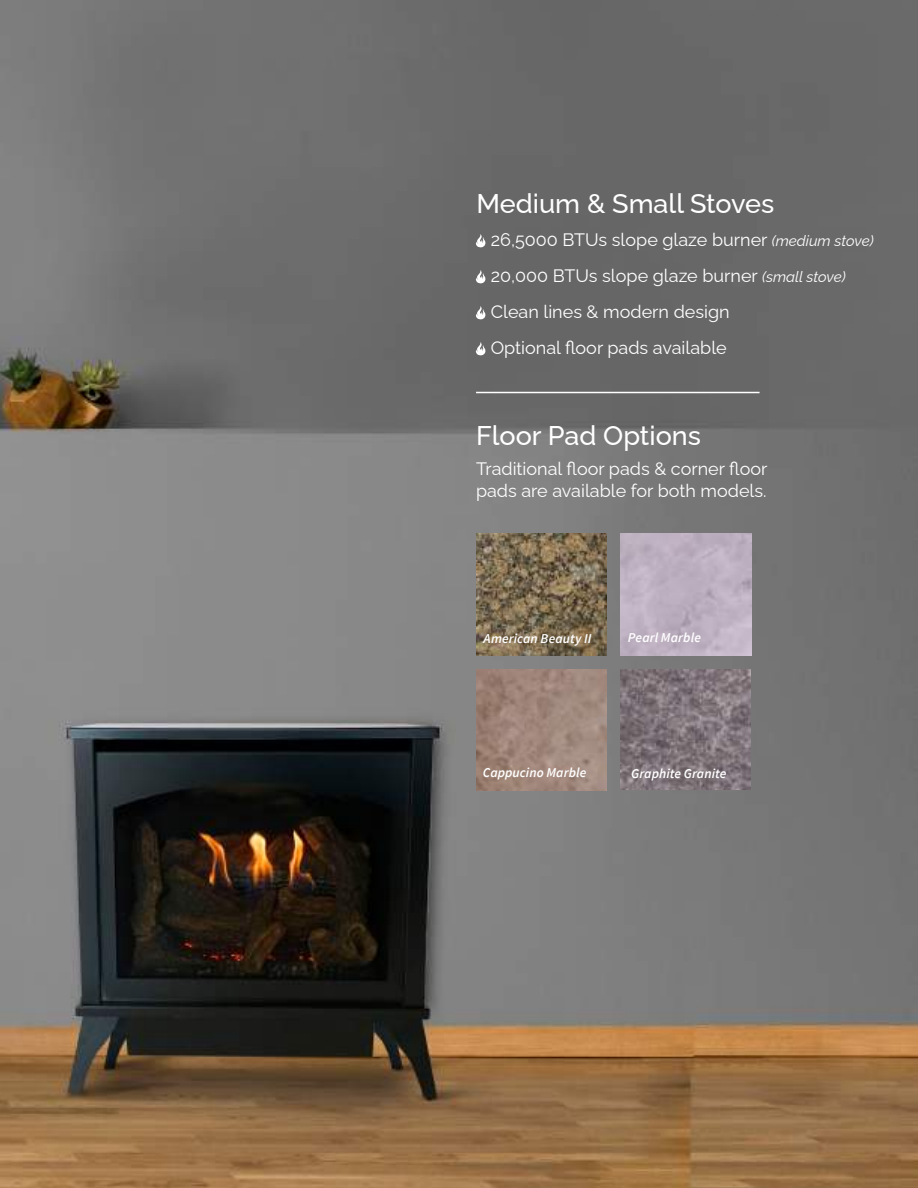
<style>
.page{position:relative;width:918px;height:1188px;background:#fff}
.page>*{position:absolute;margin:0;border:0;box-sizing:border-box;transform-origin:0 0}
.t1{font:500 27px "Raleway";color:#fff}
.t2{font:18px/36px "Raleway";color:#fff}
.t3{font:italic 600 13.5px "Source Sans Pro";letter-spacing:.005em;color:#fff}
.s1{font-style:italic;font-size:15px}
</style>
<div class="page">
<img style="left:0;top:0;width:918px;height:1188px">
<svg style="left:476px;top:234px;width:10px;height:13px"></svg>
<img style="left:477px;top:669px;width:130px;height:121px">
<img style="left:621px;top:669px;width:130px;height:121px">
<img style="left:621px;top:533px;width:130px;height:122px">
<img style="left:477px;top:533px;width:130px;height:122px">
<hr style="left:476px;top:392px;width:284px;height:1px;background:#fff">
<svg style="left:476px;top:270px;width:10px;height:13px"></svg>
<svg style="left:476px;top:306px;width:10px;height:13px"></svg>
<svg style="left:476px;top:342px;width:10px;height:13px"></svg>
<h1 class="t1" style="left:477px;top:182px;width:299px">Medium &amp; Small Stoves</h1>
<p class="t2" style="left:491px;top:220px;width:384px">26,5000 BTUs slope glaze burner <span class="s1">(medium stove)<br></span>20,000 BTUs slope glaze burner <span class="s1">(small stove)<br></span>Clean lines &amp; modern design<br>Optional floor pads available</p>
<h1 class="t1" style="left:476px;top:414px;width:226px">Floor Pad Options</h1>
<p class="t2" style="left:476px;top:455px;width:293px;line-height:22.5px">Traditional floor pads &amp; corner floor pads are available for both models.</p>
<p class="t3" style="left:484px;top:630px;width:110px">American Beauty II</p>
<p class="t3" style="left:628px;top:629px;width:75px">Pearl Marble</p>
<p class="t3" style="left:483px;top:763px;width:105px">Cappucino Marble</p>
<p class="t3" style="left:631px;top:765px;width:97px">Graphite Granite</p>
</div>
